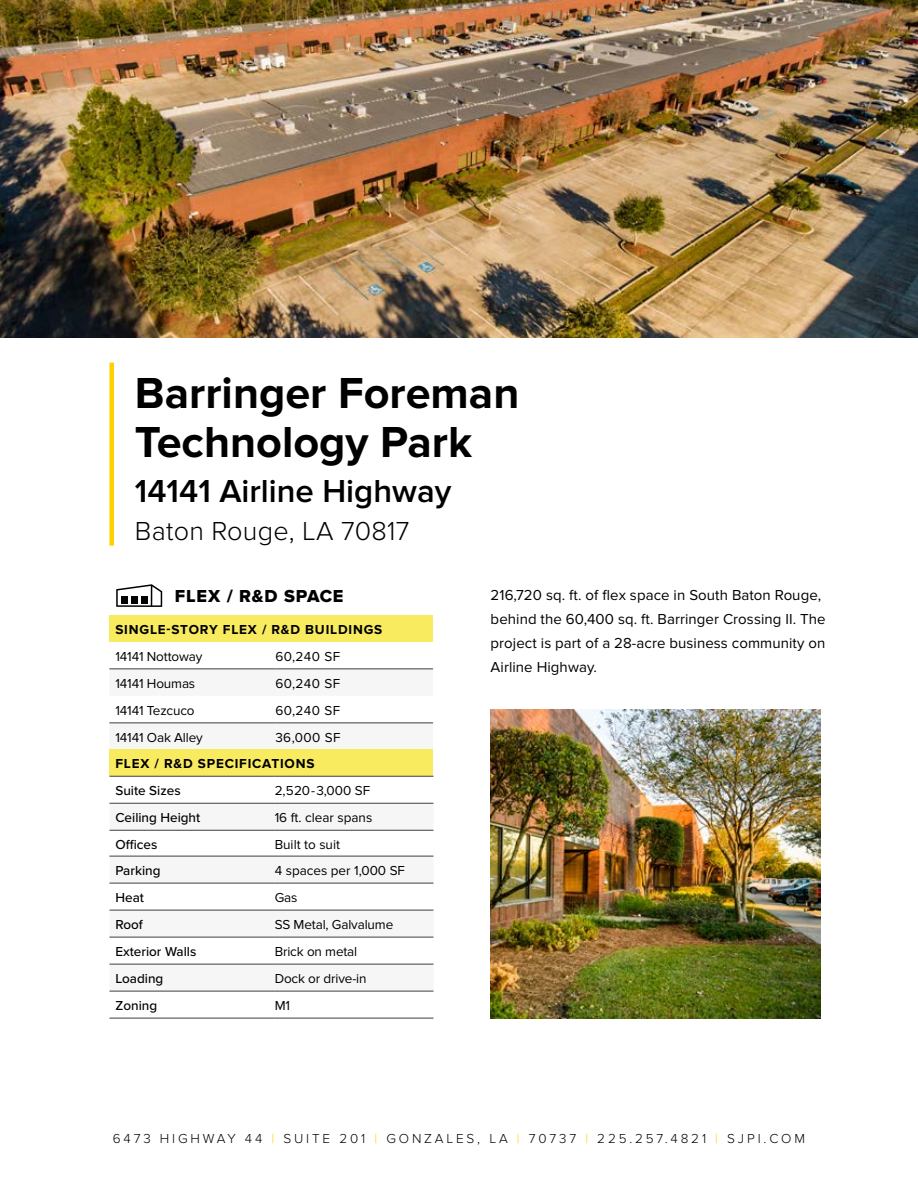
<style>
.page{position:relative;width:918px;height:1188px;background:#fff}
.page>*{position:absolute;margin:0;border:0;box-sizing:border-box;transform-origin:0 0}
.t1{font:700 45px/49.5px "Proxima Nova";color:#000}
.t2{font:600 33px "Proxima Nova";color:#000}
.t3{font:300 27px "Proxima Nova";letter-spacing:.01em;color:#000}
.t4{font:18px "Proxima Nova Extrabld";letter-spacing:.05em;color:#000}
.t5{font:15px/24px "Proxima Nova";letter-spacing:.005em;color:#000}
.t6{font:13.5px "Proxima Nova";letter-spacing:-.01em;color:#000}
.t7{font:500 13.5px "Proxima Nova";color:#000}
.t8{font:300 13.5px "Proxima Nova";letter-spacing:.21em;color:#000}
.t9{font:700 13.5px "Proxima Nova";letter-spacing:.06em;color:#000}
.s1{color:#ffcf01}
</style>
<div class="page">
<img style="left:0;top:0;width:918px;height:338px">
<div style="left:109px;top:363px;width:5px;height:183px;background:#ffd000"></div>
<div style="left:109px;top:615px;width:324px;height:27px;background:#f8eb60"></div>
<svg style="left:109px;top:722px;width:324px;height:1px"></svg>
<hr style="left:109px;top:669px;width:166px;height:1px;background:#3d3f41">
<hr style="left:275px;top:669px;width:158px;height:1px;background:#3d3f41">
<hr style="left:109px;top:723px;width:166px;height:1px;background:#3d3f41">
<hr style="left:275px;top:723px;width:158px;height:1px;background:#3d3f41">
<svg style="left:116px;top:584px;width:46px;height:23px"></svg>
<div style="left:121px;top:596px;width:6px;height:7px;background:#000"></div>
<div style="left:131px;top:596px;width:6px;height:7px;background:#000"></div>
<div style="left:141px;top:596px;width:6px;height:7px;background:#000"></div>
<div style="left:109px;top:749px;width:324px;height:27px;background:#f8eb60"></div>
<svg style="left:109px;top:802px;width:324px;height:216px"></svg>
<svg style="left:109px;top:804px;width:324px;height:187px;fill:#f6f6f6"></svg>
<hr style="left:109px;top:803px;width:166px;height:1px;background:#3d3f41">
<hr style="left:275px;top:803px;width:158px;height:1px;background:#3d3f41">
<hr style="left:109px;top:830px;width:166px;height:1px;background:#3d3f41">
<hr style="left:275px;top:830px;width:158px;height:1px;background:#3d3f41">
<hr style="left:109px;top:883px;width:166px;height:1px;background:#3d3f41">
<hr style="left:275px;top:883px;width:158px;height:1px;background:#3d3f41">
<hr style="left:109px;top:910px;width:166px;height:1px;background:#3d3f41">
<hr style="left:275px;top:910px;width:158px;height:1px;background:#3d3f41">
<hr style="left:109px;top:937px;width:166px;height:1px;background:#3d3f41">
<hr style="left:275px;top:937px;width:158px;height:1px;background:#3d3f41">
<hr style="left:109px;top:964px;width:166px;height:1px;background:#3d3f41">
<hr style="left:275px;top:964px;width:158px;height:1px;background:#3d3f41">
<hr style="left:109px;top:991px;width:166px;height:1px;background:#3d3f41">
<hr style="left:275px;top:991px;width:158px;height:1px;background:#3d3f41">
<hr style="left:109px;top:1018px;width:166px;height:1px;background:#3d3f41">
<hr style="left:275px;top:1018px;width:158px;height:1px;background:#3d3f41">
<hr style="left:109px;top:856px;width:166px;height:1px;background:#3d3f41">
<hr style="left:275px;top:856px;width:158px;height:1px;background:#3d3f41">
<hr style="left:109px;top:776px;width:166px;height:1px;background:#3d3f41">
<hr style="left:275px;top:776px;width:158px;height:1px;background:#3d3f41">
<img style="left:491px;top:710px;width:330px;height:309px">
<h1 class="t1" style="left:135px;top:369px;width:386px">Barringer Foreman<br>Technology Park</h1>
<h2 class="t2" style="left:135px;top:472px;width:318px">14141 Airline Highway</h2>
<h3 class="t3" style="left:135px;top:515px;width:276px">Baton Rouge, LA 70817</h3>
<h3 class="t4" style="left:175px;top:586px;width:170px">FLEX / R&amp;D SPACE</h3>
<p class="t9" style="left:115px;top:621px;width:268px">SINGLE-STORY FLEX / R&amp;D BUILDINGS</p>
<p class="t6" style="left:115px;top:648px;width:89px">14141 Nottoway</p>
<p class="t6" style="left:275px;top:648px;width:66px">60,240 SF</p>
<p class="t6" style="left:115px;top:675px;width:81px">14141 Houmas</p>
<p class="t6" style="left:275px;top:675px;width:66px">60,240 SF</p>
<p class="t6" style="left:115px;top:702px;width:81px">14141 Tezcuco</p>
<p class="t6" style="left:275px;top:702px;width:66px">60,240 SF</p>
<p class="t6" style="left:115px;top:729px;width:89px">14141 Oak Alley</p>
<p class="t6" style="left:275px;top:729px;width:67px">36,000 SF</p>
<p class="t9" style="left:115px;top:756px;width:201px">FLEX / R&amp;D SPECIFICATIONS</p>
<p class="t7" style="left:115px;top:783px;width:67px">Suite Sizes</p>
<p class="t6" style="left:275px;top:783px;width:97px">2,520-3,000 SF</p>
<p class="t7" style="left:115px;top:810px;width:86px">Ceiling Height</p>
<p class="t6" style="left:275px;top:810px;width:99px">16 ft. clear spans</p>
<p class="t7" style="left:115px;top:836px;width:44px">Offices</p>
<p class="t6" style="left:275px;top:836px;width:67px">Built to suit</p>
<p class="t7" style="left:115px;top:862px;width:47px">Parking</p>
<p class="t6" style="left:275px;top:863px;width:132px">4 spaces per 1,000 SF</p>
<p class="t7" style="left:115px;top:889px;width:30px">Heat</p>
<p class="t6" style="left:275px;top:890px;width:24px">Gas</p>
<p class="t7" style="left:115px;top:916px;width:29px">Roof</p>
<p class="t6" style="left:275px;top:917px;width:120px">SS Metal, Galvalume</p>
<p class="t7" style="left:115px;top:943px;width:82px">Exterior Walls</p>
<p class="t6" style="left:275px;top:944px;width:84px">Brick on metal</p>
<p class="t7" style="left:115px;top:970px;width:49px">Loading</p>
<p class="t6" style="left:275px;top:971px;width:93px">Dock or drive-in</p>
<p class="t7" style="left:115px;top:997px;width:43px">Zoning</p>
<p class="t6" style="left:275px;top:998px;width:17px">M1</p>
<p class="t5" style="left:491px;top:584px;width:337px">216,720 sq. ft. of flex space in South Baton Rouge, behind the 60,400 sq. ft. Barringer Crossing II. The project is part of a 28-acre business community on Airline Highway.</p>
<p class="t8" style="left:113px;top:1130px;width:694px">6473 HIGHWAY 44 <span class="s1">|</span> SUITE 201 <span class="s1">|</span> GONZALES, LA <span class="s1">|</span> 70737 <span class="s1">|</span> 225.257.4821 <span class="s1">|</span> SJPI.COM</p>
</div>
